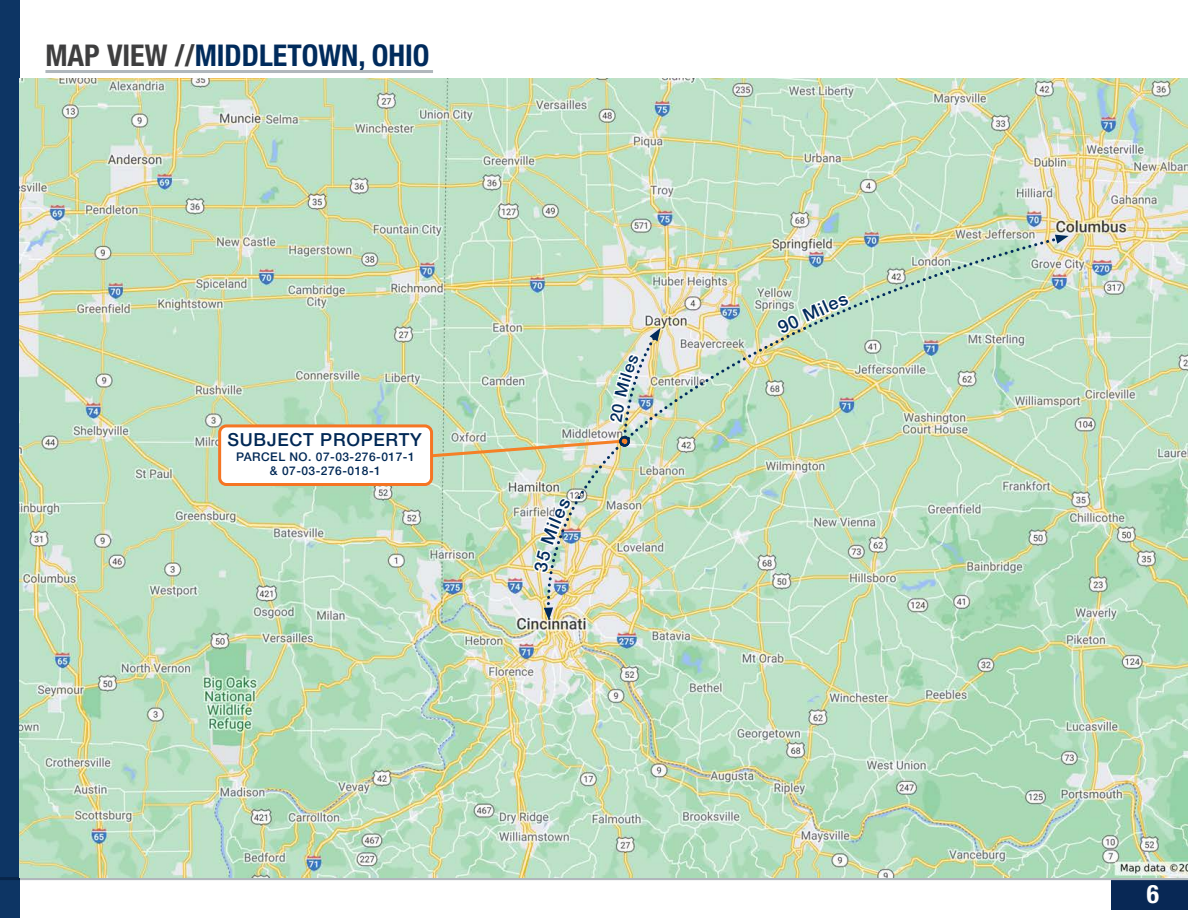
<style>
.page{position:relative;width:1188px;height:918px;background:#fff}
.page>*{position:absolute;margin:0;border:0;box-sizing:border-box;transform-origin:0 0}
.ALL_CAPS_Page_Title{font:700 condensed 30px "Helvetica Neue LT Std";color:#002b5c}
.t1{font:700 condensed 25.5px "Helvetica Neue LT Std";color:#fff}
.t2{font:500 18px "Helvetica Neue LT Std";letter-spacing:.04em;color:#002855}
.t3{font:500 12px "Helvetica Neue LT Std";letter-spacing:.04em;color:#002855}
.s1{color:#3e3e3f}
</style>
<div class="page">
<div style="left:1112px;top:878px;width:76px;height:32px;background:#082855"></div>
<hr style="left:0;top:877px;width:1188px;height:3px;background:#b0b7bc">
<div style="left:0;top:0;width:19px;height:918px;background:#0d3564"></div>
<hr style="left:45px;top:70px;width:388px;height:3px;background:#b0b7bc">
<img style="left:19px;top:79px;width:1169px;height:798px">
<div style="left:220px;top:426px;width:212px;height:58px;background:#fff;border-radius:7px"></div>
<div style="left:218px;top:424px;width:215px;height:62px;border:3px solid #f57523;border-radius:7px"></div>
<img style="left:628px;top:235px;width:433px;height:204px">
<svg style="left:1055px;top:235px;width:14px;height:9px"></svg>
<img style="left:406px;top:328px;width:255px;height:293px">
<svg style="left:777px;top:295px;width:72px;height:39px;background:#bedabf"></svg>
<p class="ALL_CAPS_Page_Title" style="left:45px;top:37px;width:386px"><span class="s1">MAP VIEW //</span>MIDDLETOWN, OHIO</p>
<p class="t2" style="left:228px;top:429px;width:196px">SUBJECT PROPERTY</p>
<p class="t3" style="left:236px;top:449px;width:180px">PARCEL NO. 07-03-276-017-1</p>
<p class="t3" style="left:270px;top:464px;width:112px">&amp; 07-03-276-018-1</p>
<p class="t1" style="left:1147px;top:879px;width:14px">6</p>
</div>
